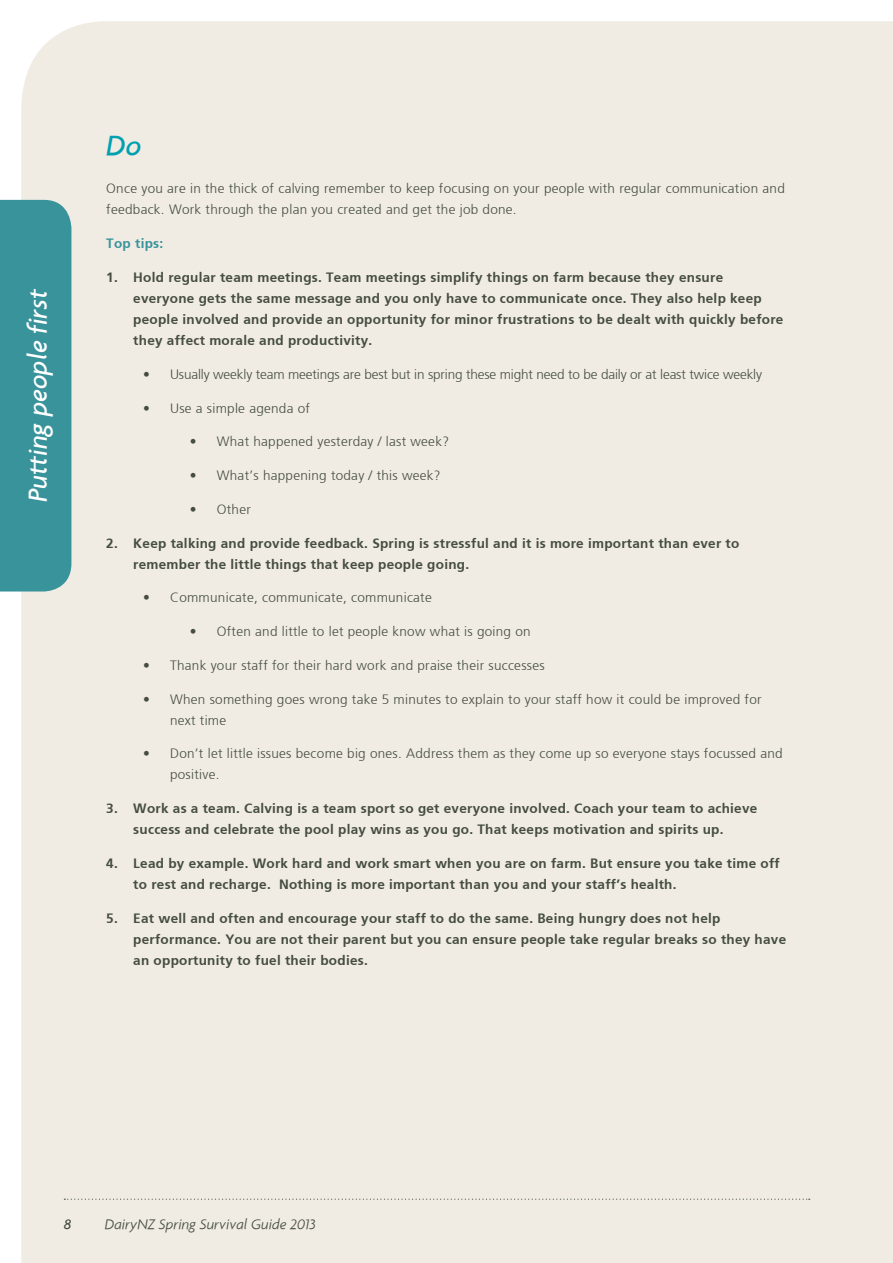
<style>
.page{position:relative;width:893px;height:1263px;background:#fff}
.page>*{position:absolute;margin:0;border:0;box-sizing:border-box;transform-origin:0 0}
.t1{font:italic 500 30px "Agenda";color:#00a0af}
.t2{font:italic 500 27.6px "Agenda";color:#fff}
.t3{font:italic 300 15px "Agenda";color:#444d3e}
.t4{font:italic 500 15px "Agenda";color:#444d3e}
.t5{font:700 13.5px/21px "Frutiger";letter-spacing:.02em;color:#444d3e}
.t6{font:300 13.5px/21px "Frutiger";letter-spacing:.02em;color:#444d3e}
.t7{font:300 13.5px "Frutiger";letter-spacing:-.01em;color:#444d3e}
.t8{font:700 13.5px "Frutiger";letter-spacing:.02em;color:#38939b}
</style>
<div class="page">
<div style="left:21px;top:21px;width:872px;height:1242px;background:#f0ebe3"></div>
<svg style="left:64px;top:1198px;width:746px;height:2px"></svg>
<div style="left:0;top:200px;width:71px;height:391px;background:#38939b"></div>
<h2 class="t2" style="left:21px;top:502px;width:215px;rotate:-90deg">Putting people first</h2>
<h1 class="t1" style="left:106px;top:128px;width:37px">Do</h1>
<p class="t6" style="left:106px;top:179px;width:680px">Once you are in the thick of calving remember to keep focusing on your people with regular communication and feedback. Work through the plan you created and get the job done.</p>
<p class="t8" style="left:106px;top:236px;width:58px">Top tips:</p>
<p class="t5" style="left:133px;top:267px;width:652px;text-indent:-27px">1. Hold regular team meetings. Team meetings simplify things on farm because they ensure everyone gets the same message and you only have to communicate once. They also help keep people involved and provide an opportunity for minor frustrations to be dealt with quickly before they affect morale and productivity.</p>
<p class="t7" style="left:143px;top:366px;width:621px">• Usually weekly team meetings are best but in spring these might need to be daily or at least twice weekly</p>
<p class="t6" style="left:143px;top:398px;width:168px">• Use a simple agenda of</p>
<p class="t6" style="left:190px;top:431px;width:261px">• What happened yesterday / last week?</p>
<p class="t6" style="left:190px;top:465px;width:252px">• What’s happening today / this week?</p>
<p class="t6" style="left:190px;top:499px;width:63px">• Other</p>
<p class="t5" style="left:133px;top:532px;width:607px;text-indent:-27px">2. Keep talking and provide feedback. Spring is stressful and it is more important than ever to remember the little things that keep people going.</p>
<p class="t6" style="left:143px;top:587px;width:290px">• Communicate, communicate, communicate</p>
<p class="t6" style="left:190px;top:621px;width:342px">• Often and little to let people know what is going on</p>
<p class="t6" style="left:143px;top:655px;width:403px">• Thank your staff for their hard work and praise their successes</p>
<p class="t6" style="left:170px;top:689px;width:593px;text-indent:-27px">• When something goes wrong take 5 minutes to explain to your staff how it could be improved for next time</p>
<p class="t6" style="left:170px;top:743px;width:614px;text-indent:-27px">• Don’t let little issues become big ones. Address them as they come up so everyone stays focussed and positive.</p>
<p class="t5" style="left:106px;top:798px;width:653px;text-align:center">3. Work as a team. Calving is a team sport so get everyone involved. Coach your team to achieve success and celebrate the pool play wins as you go. That keeps motivation and spirits up.</p>
<p class="t5" style="left:133px;top:853px;width:648px;text-indent:-27px">4. Lead by example. Work hard and work smart when you are on farm. But ensure you take time off to rest and recharge. Nothing is more important than you and your staff’s health.</p>
<p class="t5" style="left:133px;top:907px;width:654px;text-indent:-27px">5. Eat well and often and encourage your staff to do the same. Being hungry does not help performance. You are not their parent but you can ensure people take regular breaks so they have an opportunity to fuel their bodies.</p>
<p class="t4" style="left:64px;top:1215px;width:9px">8</p>
<p class="t3" style="left:105px;top:1215px;width:213px">DairyNZ Spring Survival Guide 2013</p>
</div>
